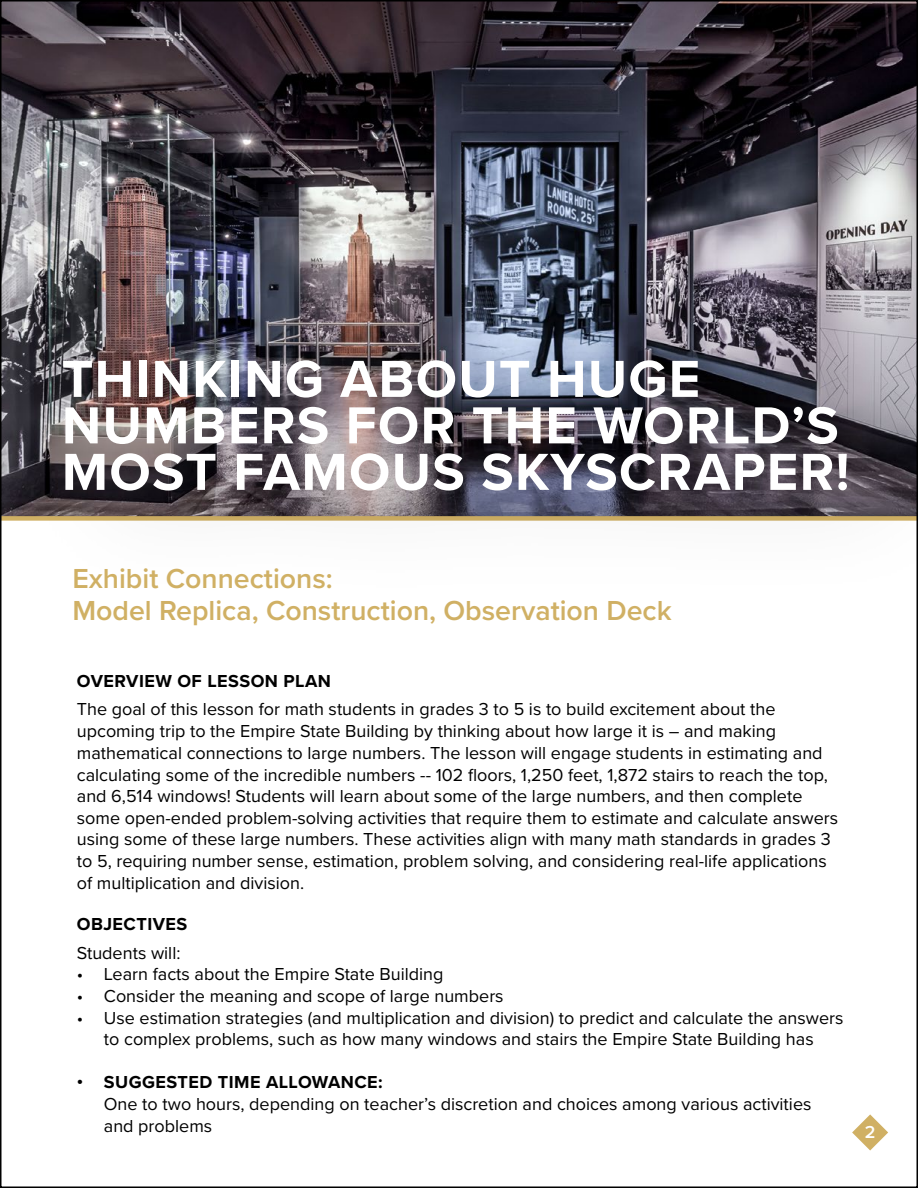
<style>
.page{position:relative;width:918px;height:1188px;background:#fff}
.page>*{position:absolute;margin:0;border:0;box-sizing:border-box;transform-origin:0 0}
.t1{font:700 54px/46.5px "Proxima Nova";letter-spacing:.025em;color:#fff}
.t2{font:600 28.5px/31.8px "Proxima Nova";color:#d0b064}
.t3{font:18px/21.8px "Proxima Nova";color:#000}
.t4{font:700 18px "Proxima Nova";letter-spacing:.025em;color:#000}
.t5{font:600 18px "Proxima Nova";color:#fff}
</style>
<div class="page">
<img style="left:3px;top:3px;width:912px;height:513px">
<svg style="left:852px;top:1114px;width:36px;height:37px"></svg>
<div style="left:9px;top:271px;width:909px;height:336px;background:#000;opacity:.22"></div>
<h1 class="t1" style="left:62px;top:354px;width:789px">THINKING ABOUT HUGE<br>NUMBERS FOR THE WORLD’S<br>MOST FAMOUS SKYSCRAPER!</h1>
<h2 class="t2" style="left:72px;top:562px;width:601px">Exhibit Connections:<br>Model Replica, Construction, Observation Deck</h2>
<p class="t4" style="left:77px;top:667px;width:256px">OVERVIEW OF LESSON PLAN</p>
<p class="t3" style="left:77px;top:697px;width:763px">The goal of this lesson for math students in grades 3 to 5 is to build excitement about the upcoming trip to the Empire State Building by thinking about how large it is ― and making mathematical connections to large numbers. The lesson will engage students in estimating and calculating some of the incredible numbers -- 102 floors, 1,250 feet, 1,872 stairs to reach the top, and 6,514 windows! Students will learn about some of the large numbers, and then complete some open-ended problem-solving activities that require them to estimate and calculate answers using some of these large numbers. These activities align with many math standards in grades 3 to 5, requiring number sense, estimation, problem solving, and considering real-life applications of multiplication and division.</p>
<p class="t4" style="left:77px;top:911px;width:112px">OBJECTIVES</p>
<p class="t3" style="left:77px;top:941px;width:105px">Students will:</p>
<p class="t3" style="left:77px;top:963px;width:368px">• Learn facts about the Empire State Building</p>
<p class="t3" style="left:77px;top:984px;width:428px">• Consider the meaning and scope of large numbers</p>
<p class="t3" style="left:77px;top:1006px;width:768px;text-align:center">• Use estimation strategies (and multiplication and division) to predict and calculate the answers to complex problems, such as how many windows and stairs the Empire State Building has</p>
<p class="t4" style="left:77px;top:1069px;width:307px">• SUGGESTED TIME ALLOWANCE:</p>
<p class="t3" style="left:104px;top:1092px;width:709px">One to two hours, depending on teacher’s discretion and choices among various activities and problems</p>
<p class="t5" style="left:865px;top:1118px;width:12px">2</p>
</div>
